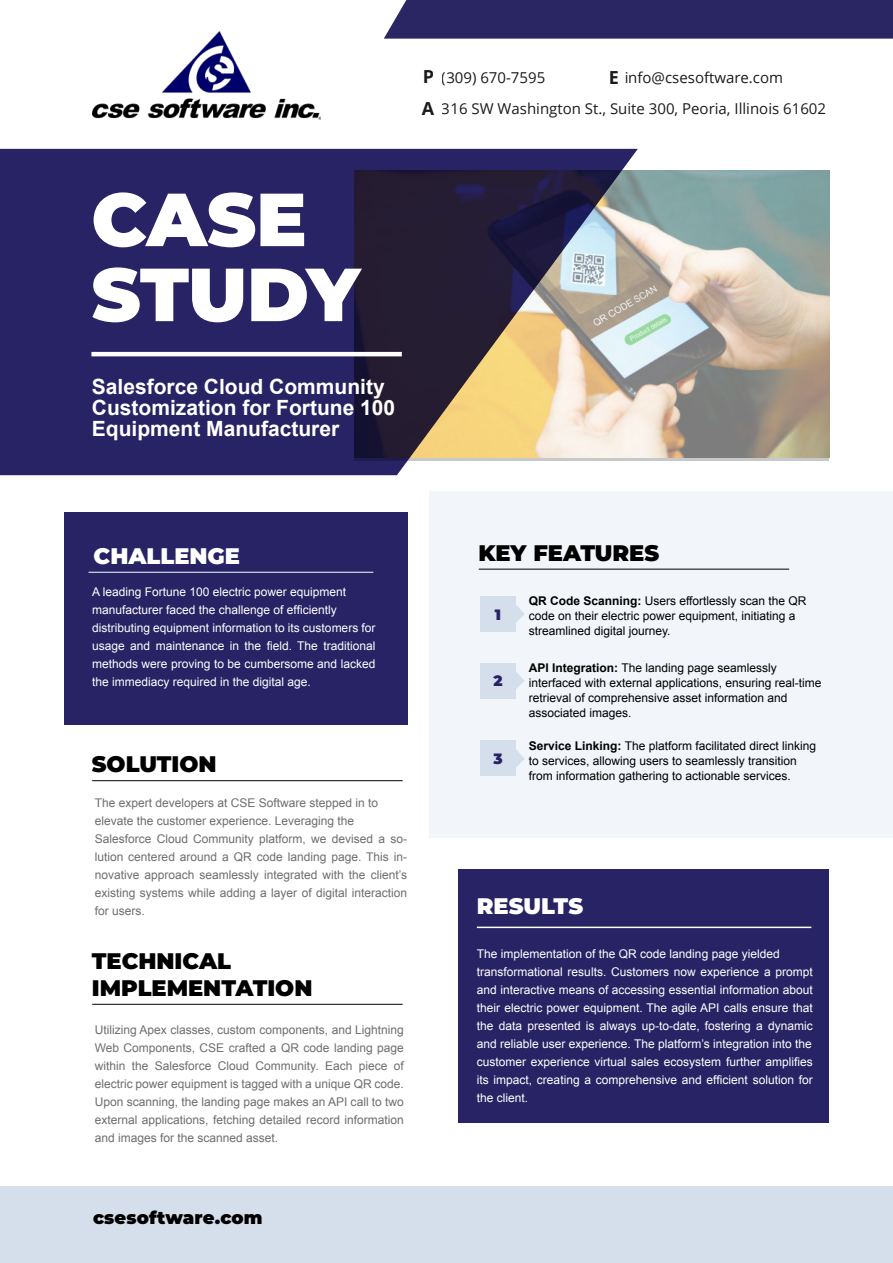
<style>
.page{position:relative;width:893px;height:1263px;background:#fff}
.page>*{position:absolute;margin:0;border:0;box-sizing:border-box;transform-origin:0 0}
.t1{font:900 75px/75px "Montserrat";letter-spacing:-.01em;color:#fff}
.t2{font:900 22.5px/27px "Montserrat";color:#000}
.t3{font:900 22.5px "Montserrat";color:#fff}
.t4{font:700 21px/21px "Arial";color:#fff}
.t5{font:900 18px "Montserrat";letter-spacing:.01em;color:#000}
.t6{font:15px "Open Sans";color:#000}
.t7{font:900 15px "Montserrat";color:#272364}
.t8{font:12px/18px "Arial";color:#fff}
.t9{font:12px/18px "Arial";color:#6d6e71}
.t10{font:12px/15px "Arial";color:#000}
.s1{font-weight:700;font-size:18px}
.s2{font-weight:700}
</style>
<div class="page">
<hr style="left:92px;top:780px;width:311px;height:1px;background:#000">
<div style="left:429px;top:491px;width:464px;height:347px;background:#f2f5f9"></div>
<div style="left:0;top:1186px;width:893px;height:77px;background:#d5dfeb"></div>
<img style="left:638px;top:170px;width:191px;height:288px">
<svg style="left:0;top:149px;width:638px;height:326px;background:#494268"></svg>
<div style="left:384px;top:0;width:509px;height:39px;background:#292663"></div>
<hr style="left:91px;top:352px;width:311px;height:4px;background:#fff">
<div style="left:64px;top:512px;width:344px;height:213px;background:#272364"></div>
<hr style="left:89px;top:572px;width:284px;height:1px;background:#fff">
<img style="left:93px;top:32px;width:228px;height:88px">
<hr style="left:92px;top:1004px;width:311px;height:1px;background:#000">
<div style="left:458px;top:869px;width:371px;height:254px;background:#272364"></div>
<hr style="left:477px;top:927px;width:334px;height:1px;background:#fff">
<hr style="left:479px;top:569px;width:310px;height:1px;background:#000">
<div style="left:480px;top:597px;width:36px;height:35px;background:#d5dfeb"></div>
<svg style="left:516px;top:605px;width:8px;height:17px"></svg>
<div style="left:480px;top:663px;width:36px;height:35px;background:#d5dfeb"></div>
<svg style="left:516px;top:672px;width:8px;height:17px"></svg>
<svg style="left:516px;top:750px;width:8px;height:17px"></svg>
<div style="left:480px;top:740px;width:36px;height:36px;background:#d5dfeb"></div>
<p class="t6" style="left:422px;top:72px;width:125px"><span class="s1">P</span> (309) 670-7595</p>
<p class="t6" style="left:608px;top:72px;width:176px"><span class="s1">E</span> info@csesoftware.com</p>
<p class="t6" style="left:422px;top:103px;width:406px"><span class="s1">A</span> 316 SW Washington St., Suite 300, Peoria, Illinois 61602</p>
<h1 class="t1" style="left:91px;top:183px;width:270px">CASE<br>STUDY</h1>
<h3 class="t4" style="left:92px;top:378px;width:305px">Salesforce Cloud Community<br>Customization for Fortune 100<br>Equipment Manufacturer</h3>
<h2 class="t3" style="left:94px;top:543px;width:148px">CHALLENGE</h2>
<p class="t8" style="left:92px;top:583px;width:285px">A leading Fortune 100 electric power equipment manufacturer faced the challenge of efficiently distributing equipment information to its customers for usage and maintenance in the field. The traditional methods were proving to be cumbersome and lacked the immediacy required in the digital age.</p>
<h2 class="t2" style="left:92px;top:751px;width:126px">SOLUTION</h2>
<p class="t9" style="left:95px;top:795px;width:314px">The expert developers at CSE Software stepped in to elevate the customer experience. Leveraging the Salesforce Cloud Community platform, we devised a so&shy;lution centered around a QR code landing page. This in&shy;novative approach seamlessly integrated with the client’s existing systems while adding a layer of digital interaction for users.</p>
<h2 class="t2" style="left:92px;top:948px;width:222px">TECHNICAL<br>IMPLEMENTATION</h2>
<p class="t9" style="left:95px;top:1021px;width:311px;text-align:justify">Utilizing Apex classes, custom components, and Lightning Web Components, CSE crafted a QR code landing page within the Salesforce Cloud Community. Each piece of electric power equipment is tagged with a unique QR code.<br>Upon scanning, the landing page makes an API call to two external applications, fetching detailed record information and images for the scanned asset.</p>
<h3 class="t5" style="left:93px;top:1207px;width:171px">csesoftware.com</h3>
<h2 class="t2" style="left:478px;top:539px;width:182px">KEY FEATURES</h2>
<p class="t7" style="left:495px;top:606px;width:8px">1</p>
<p class="t7" style="left:493px;top:672px;width:11px">2</p>
<p class="t7" style="left:493px;top:750px;width:11px">3</p>
<p class="t10" style="left:529px;top:595px;width:279px"><span class="s2">QR Code Scanning:</span> Users effortlessly scan the QR code on their electric power equipment, initiating a streamlined digital journey.</p>
<p class="t10" style="left:529px;top:662px;width:294px"><span class="s2">API Integration:</span> The landing page seamlessly interfaced with external applications, ensuring real-time retrieval of comprehensive asset information and associated images.</p>
<p class="t10" style="left:529px;top:739px;width:289px"><span class="s2">Service Linking:</span> The platform facilitated direct linking to services, allowing users to seamlessly transition from information gathering to actionable services.</p>
<h2 class="t3" style="left:477px;top:893px;width:108px">RESULTS</h2>
<p class="t8" style="left:477px;top:945px;width:337px">The implementation of the QR code landing page yielded transformational results. Customers now experience a prompt and interactive means of accessing essential information about their electric power equipment. The agile API calls ensure that the data presented is always up-to-date, fostering a dynamic and reliable user experience. The platform’s integration into the customer experience virtual sales ecosystem further amplifies its impact, creating a comprehensive and efficient solution for the client.</p>
</div>
